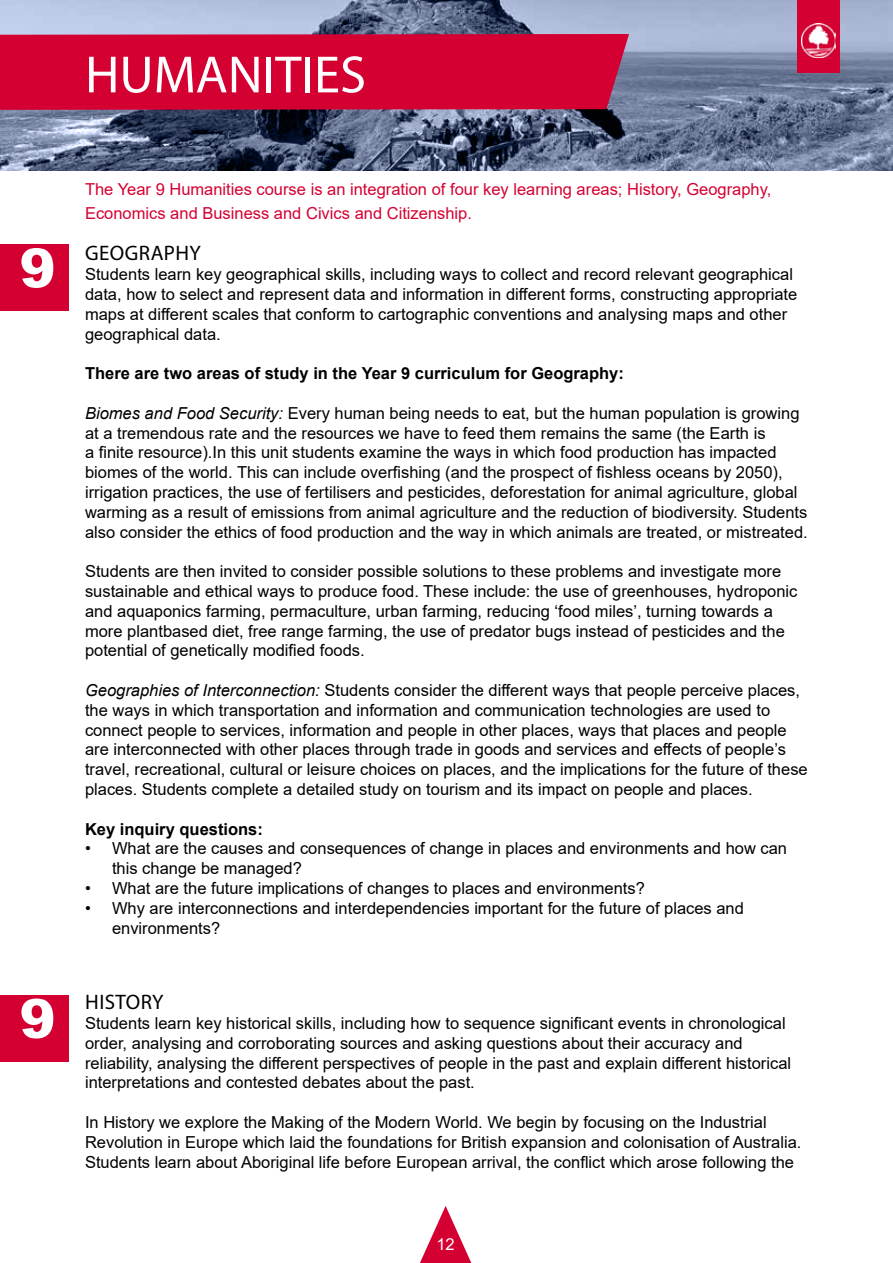
<style>
.page{position:relative;width:893px;height:1263px;background:#fff}
.page>*{position:absolute;margin:0;border:0;box-sizing:border-box;transform-origin:0 0}
.t1{font:900 54px "Arial";color:#fff}
.t2{font:52.8px "Myriad Pro";color:#fff}
.t3{font:21px "Myriad Pro";letter-spacing:.02em;color:#000}
.t4{font:16.5px/19.8px "Arial";color:#000}
.t5{font:16.5px/24px "Arial";color:#d50032}
.t6{font:700 16.5px "Arial";color:#000}
.t7{font:16.5px "Arial";color:#fff}
.s1{font-style:italic}
</style>
<div class="page">
<img style="left:0;top:0;width:893px;height:170px">
<svg style="left:420px;top:1206px;width:51px;height:57px"></svg>
<div style="left:797px;top:0;width:43px;height:72px;background:#d50032"></div>
<img style="left:801px;top:23px;width:35px;height:34px">
<div style="left:0;top:34px;width:629px;height:76px;background:#d50032"></div>
<div style="left:0;top:244px;width:68px;height:67px;background:#d50032"></div>
<div style="left:0;top:995px;width:68px;height:67px;background:#d50032"></div>
<h2 class="t2" style="left:85px;top:42px;width:282px">HUMANITIES</h2>
<h1 class="t1" style="left:20px;top:229px;width:38px">9</h1>
<h1 class="t1" style="left:20px;top:979px;width:38px">9</h1>
<p class="t5" style="left:85px;top:177px;width:688px">The Year 9 Humanities course is an integration of four key learning areas; History, Geography,<br>Economics and Business and Civics and Citizenship.</p>
<p class="t3" style="left:85px;top:240px;width:117px">GEOGRAPHY</p>
<p class="t4" style="left:85px;top:264px;width:714px">Students learn key geographical skills, including ways to collect and record relevant geographical data, how to select and represent data and information in different forms, constructing appropriate maps at different scales that conform to cartographic conventions and analysing maps and other geographical data.</p>
<p class="t6" style="left:85px;top:362px;width:540px">There are two areas of study in the Year 9 curriculum for Geography:</p>
<p class="t4" style="left:85px;top:403px;width:724px"><span class="s1">Biomes and Food Security:</span> Every human being needs to eat, but the human population is growing at a tremendous rate and the resources we have to feed them remains the same (the Earth is<br>a finite resource).In this unit students examine the ways in which food production has impacted biomes of the world. This can include overfishing (and the prospect of fishless oceans by 2050), irrigation practices, the use of fertilisers and pesticides, deforestation for animal agriculture, global warming as a result of emissions from animal agriculture and the reduction of biodiversity. Students also consider the ethics of food production and the way in which animals are treated, or mistreated.</p>
<p class="t4" style="left:85px;top:561px;width:714px">Students are then invited to consider possible solutions to these problems and investigate more sustainable and ethical ways to produce food. These include: the use of greenhouses, hydroponic and aquaponics farming, permaculture, urban farming, reducing ‘food miles’, turning towards a more plantbased diet, free range farming, the use of predator bugs instead of pesticides and the potential of genetically modified foods.</p>
<p class="t4" style="left:85px;top:680px;width:724px"><span class="s1">Geographies of Interconnection:</span> Students consider the different ways that people perceive places, the ways in which transportation and information and communication technologies are used to connect people to services, information and people in other places, ways that places and people are interconnected with other places through trade in goods and services and effects of people’s travel, recreational, cultural or leisure choices on places, and the implications for the future of these places. Students complete a detailed study on tourism and its impact on people and places.</p>
<p class="t6" style="left:85px;top:817px;width:179px">Key inquiry questions:</p>
<p class="t4" style="left:112px;top:838px;width:677px;text-indent:-27px">• What are the causes and consequences of change in places and environments and how can this change be managed?</p>
<p class="t4" style="left:85px;top:878px;width:561px">• What are the future implications of changes to places and environments?</p>
<p class="t4" style="left:112px;top:898px;width:633px;text-indent:-27px">• Why are interconnections and interdependencies important for the future of places and environments?</p>
<p class="t3" style="left:85px;top:989px;width:80px">HISTORY</p>
<p class="t4" style="left:85px;top:1013px;width:708px">Students learn key historical skills, including how to sequence significant events in chronological order, analysing and corroborating sources and asking questions about their accuracy and reliability, analysing the different perspectives of people in the past and explain different historical interpretations and contested debates about the past.</p>
<p class="t4" style="left:85px;top:1112px;width:718px">In History we explore the Making of the Modern World. We begin by focusing on the Industrial<br>Revolution in Europe which laid the foundations for British expansion and colonisation of Australia.<br>Students learn about Aboriginal life before European arrival, the conflict which arose following the</p>
<p class="t7" style="left:436px;top:1232px;width:20px">12</p>
</div>
